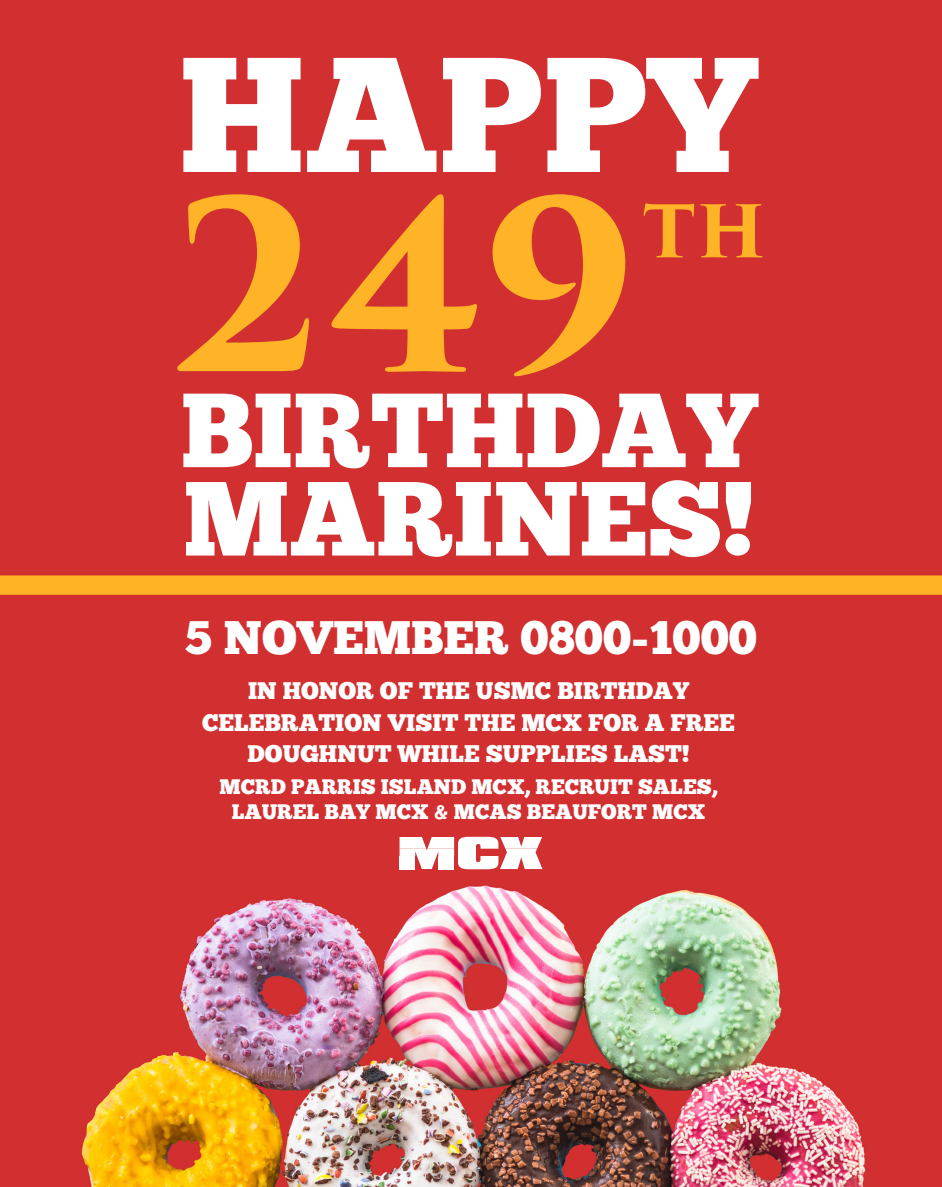
<style>
.page{position:relative;width:942px;height:1187px;background:#fff}
.page>*{position:absolute;margin:0;border:0;box-sizing:border-box;transform-origin:0 0}
.t1{font:700 230.55px "Trajan Pro 3";color:#ffb326}
.t2{font:700 70.5px "Trajan Pro 3";color:#ffb326}
.t3{font:46.95px "Chunk Five";color:#fff}
.t4{font:24px/31.5px "Chunk Five";color:#fff;text-align:center}
.t5{font:21px "Chunk Five";color:#fff}
</style>
<div class="page">
<img style="left:0;top:0;width:942px;height:1187px">
<svg style="left:183px;top:58px;width:576px;height:114px"></svg>
<svg style="left:186px;top:480px;width:565px;height:77px"></svg>
<svg style="left:183px;top:394px;width:576px;height:74px"></svg>
<svg style="left:400px;top:837px;width:142px;height:32px"></svg>
<p class="t1" style="left:172px;top:116px;width:468px">249</p>
<p class="t2" style="left:643px;top:179px;width:124px">TH</p>
<p class="t3" style="left:185px;top:610px;width:574px">5 NOVEMBER 0800-1000</p>
<p class="t4" style="left:202px;top:675px;width:534px">IN HONOR OF THE USMC BIRTHDAY<br>CELEBRATION VISIT THE MCX FOR A FREE<br>DOUGHNUT WHILE SUPPLIES LAST!</p>
<p class="t5" style="left:220px;top:774px;width:499px">MCRD PARRIS ISLAND MCX, RECRUIT SALES,</p>
<p class="t5" style="left:232px;top:799px;width:475px">LAUREL BAY MCX &amp; MCAS BEAUFORT MCX</p>
</div>
